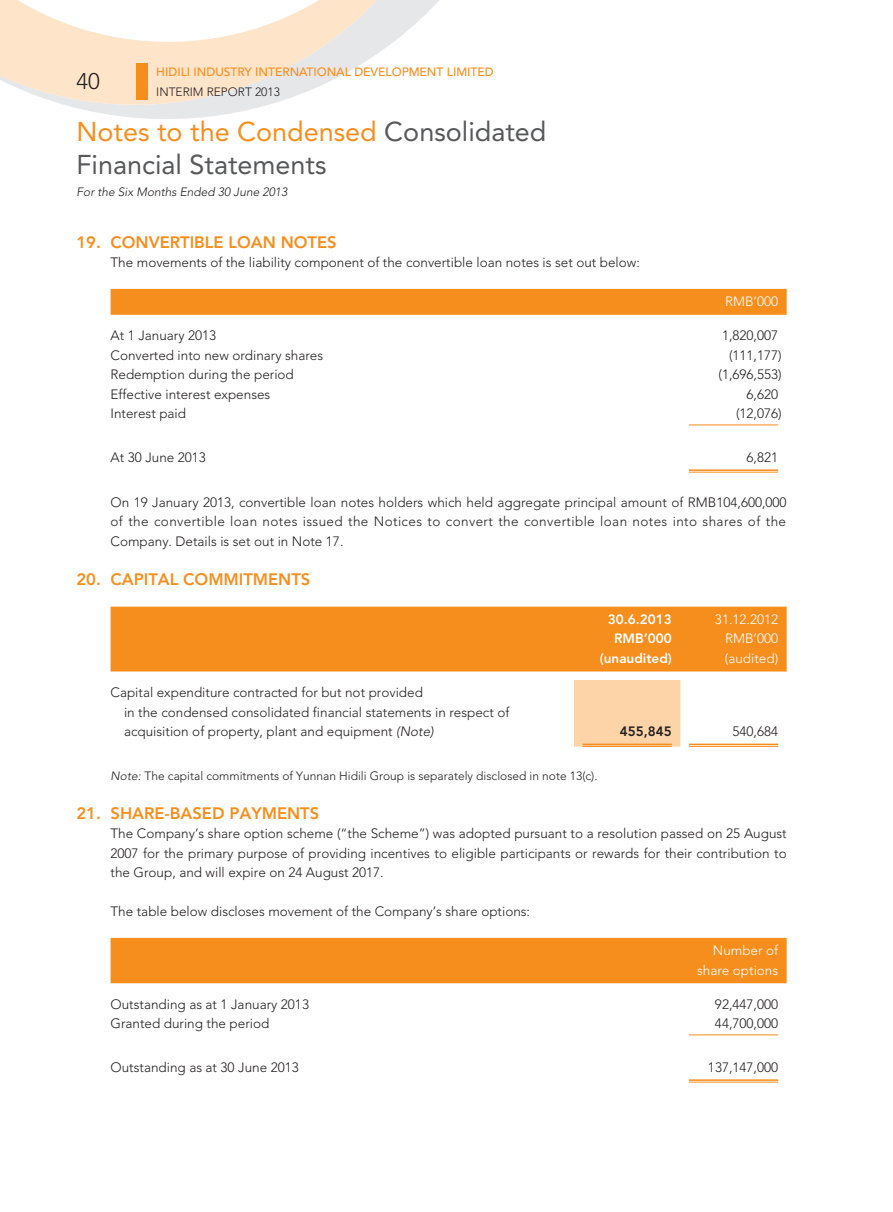
<style>
.page{position:relative;width:893px;height:1212px;background:#fff}
.page>*{position:absolute;margin:0;border:0;box-sizing:border-box;transform-origin:0 0}
.t1{font:27px/33px "Avenir LT Std";color:#57585a}
.t2{font:300 22.5px "Avenir LT Std";color:#231f20}
.t3{font:800 16.5px "Avenir LT Std";color:#f68e1e}
.t4{font:300 13.5px/19.5px "Avenir LT Std";color:#231f20;text-align:justify}
.t5{font:300 13.5px/19.5px "Avenir LT Std";color:#fff;text-align:right}
.t6{font:800 13.5px "Avenir LT Std";color:#fff}
.t7{font:800 13.5px "Avenir LT Std";color:#231f20}
.t8{font:300 12px "Avenir LT Std";color:#231f20}
.t9{font:500 12px "Avenir LT Std";color:#f68e1e}
.t10{font:italic 300 12px "Avenir LT Std";color:#231f20}
.s1{color:#f68e1e}
.s2{font-style:italic}
</style>
<div class="page">
<svg style="left:0;top:0;width:439px;height:119px"></svg>
<div style="left:136px;top:64px;width:12px;height:36px;background:#f68e1e"></div>
<div style="left:111px;top:289px;width:676px;height:26px;background:#f68e1e"></div>
<hr style="left:689px;top:424px;width:89px;height:1px;background:#f68e1e">
<hr style="left:689px;top:469px;width:89px;height:2px;background:#f68e1e">
<hr style="left:689px;top:472px;width:89px;height:1px;background:#f68e1e">
<div style="left:111px;top:607px;width:676px;height:64px;background:#f68e1e"></div>
<div style="left:574px;top:680px;width:106px;height:67px;background:#fdd3a8"></div>
<hr style="left:583px;top:744px;width:89px;height:1px;background:#f68e1e">
<hr style="left:583px;top:746px;width:89px;height:1px;background:#f68e1e">
<hr style="left:689px;top:744px;width:89px;height:1px;background:#f68e1e">
<hr style="left:689px;top:746px;width:89px;height:1px;background:#f68e1e">
<div style="left:111px;top:938px;width:676px;height:45px;background:#f68e1e"></div>
<hr style="left:689px;top:1034px;width:89px;height:1px;background:#f68e1e">
<hr style="left:689px;top:1079px;width:89px;height:2px;background:#f68e1e">
<hr style="left:689px;top:1082px;width:89px;height:1px;background:#f68e1e">
<h2 class="t2" style="left:77px;top:68px;width:25px">40</h2>
<p class="t9" style="left:156px;top:65px;width:339px">HIDILI INDUSTRY INTERNATIONAL DEVELOPMENT LIMITED</p>
<p class="t8" style="left:156px;top:85px;width:27px">Interim</p>
<p class="t8" style="left:207px;top:85px;width:16px">Repor</p>
<p class="t8" style="left:245px;top:85px;width:36px">t 2013</p>
<h1 class="t1" style="left:77px;top:116px;width:471px"><span class="s1">Notes to the Condensed</span> Consolidated<br>Financial Statements</h1>
<p class="t10" style="left:77px;top:185px;width:212px">For the Six Months Ended 30 June 2013</p>
<p class="t3" style="left:77px;top:232px;width:262px">19. CONVERTIBLE LOAN NOTES</p>
<p class="t4" style="left:111px;top:253px;width:531px">The movements of the liability component of the convertible loan notes is set out below:</p>
<p class="t5" style="left:725px;top:292px;width:55px">RMB’000</p>
<p class="t4" style="left:111px;top:326px;width:107px">At 1 January 2013</p>
<p class="t4" style="left:722px;top:326px;width:58px">1,820,007</p>
<p class="t4" style="left:111px;top:346px;width:214px">Converted into new ordinary shares</p>
<p class="t4" style="left:729px;top:346px;width:54px">(111,177)</p>
<p class="t4" style="left:111px;top:365px;width:185px">Redemption during the period</p>
<p class="t4" style="left:718px;top:365px;width:65px">(1,696,553)</p>
<p class="t4" style="left:111px;top:385px;width:161px">Effective interest expenses</p>
<p class="t4" style="left:747px;top:385px;width:33px">6,620</p>
<p class="t4" style="left:111px;top:404px;width:77px">Interest paid</p>
<p class="t4" style="left:736px;top:404px;width:47px">(12,076)</p>
<p class="t4" style="left:111px;top:448px;width:97px">At 30 June 2013</p>
<p class="t4" style="left:747px;top:448px;width:33px">6,821</p>
<p class="t4" style="left:111px;top:492px;width:678px">On 19 January 2013, convertible loan notes holders which held aggregate principal amount of RMB104,600,000 of the convertible loan notes issued the Notices to convert the convertible loan notes into shares of the Company. Details is set out in Note 17.</p>
<p class="t3" style="left:77px;top:569px;width:235px">20. CAPITAL COMMITMENTS</p>
<p class="t6" style="left:608px;top:611px;width:65px">30.6.2013</p>
<p class="t5" style="left:715px;top:609px;width:65px">31.12.2012</p>
<p class="t6" style="left:614px;top:631px;width:59px">RMB’000</p>
<p class="t5" style="left:725px;top:629px;width:55px">RMB’000</p>
<p class="t6" style="left:600px;top:650px;width:74px">(unaudited)</p>
<p class="t5" style="left:725px;top:648px;width:55px">(audited)</p>
<p class="t4" style="left:124px;top:683px;width:387px;text-align:left;text-indent:-13px">Capital expenditure contracted for but not provided<br>in the condensed consolidated financial statements in respect of acquisition of property, plant and equipment <span class="s2">(Note)</span></p>
<p class="t7" style="left:620px;top:723px;width:53px">455,845</p>
<p class="t4" style="left:732px;top:722px;width:47px">540,684</p>
<p class="t8" style="left:111px;top:768px;width:488px"><span class="s2">Note:</span> The capital commitments of Yunnan Hidili Group is separately disclosed in note 13(c).</p>
<p class="t3" style="left:77px;top:803px;width:244px">21. SHARE-BASED PAYMENTS</p>
<p class="t4" style="left:111px;top:824px;width:678px">The Company’s share option scheme (“the Scheme”) was adopted pursuant to a resolution passed on 25 August 2007 for the primary purpose of providing incentives to eligible participants or rewards for their contribution to the Group, and will expire on 24 August 2017.</p>
<p class="t4" style="left:111px;top:902px;width:421px">The table below discloses movement of the Company’s share options:</p>
<p class="t5" style="left:697px;top:941px;width:83px">Number of share options</p>
<p class="t4" style="left:111px;top:994px;width:200px">Outstanding as at 1 January 2013</p>
<p class="t4" style="left:715px;top:994px;width:65px">92,447,000</p>
<p class="t4" style="left:111px;top:1014px;width:160px">Granted during the period</p>
<p class="t4" style="left:715px;top:1014px;width:65px">44,700,000</p>
<p class="t4" style="left:111px;top:1057px;width:190px">Outstanding as at 30 June 2013</p>
<p class="t4" style="left:708px;top:1057px;width:72px">137,147,000</p>
</div>
